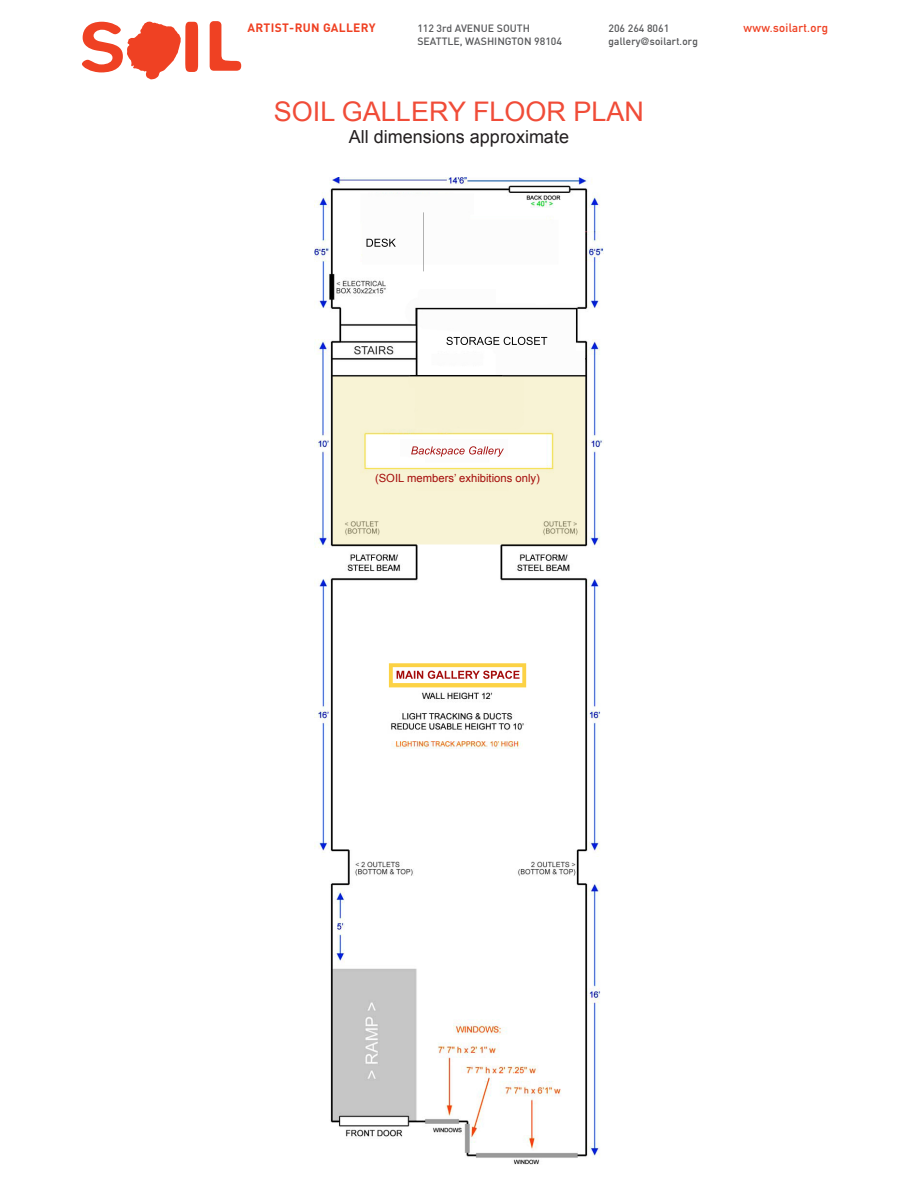
<style>
.page{position:relative;width:918px;height:1188px;background:#fff}
.page>*{position:absolute;margin:0;border:0;box-sizing:border-box;transform-origin:0 0}
.t1{font:27px "Arial";color:#f04c38}
.t2{font:18px "Arial";color:#231f20}
.t3{font:700 12px "DIN";letter-spacing:.025em;color:#ef4123}
.t4{font:12px "DIN Mittelschrift Std";letter-spacing:.03em;color:#ef4123}
.t5{font:11.25px "Arial";color:#a40c0b}
.t6{font:500 10.5px/12.9px "DIN";color:#58595b}
.t7{font:10.5px "DIN Mittelschrift Std";letter-spacing:.03em;color:#58595b}
</style>
<div class="page">
<svg style="left:210px;top:21px;width:31px;height:50px"></svg>
<svg style="left:82px;top:22px;width:116px;height:57px"></svg>
<img style="left:314px;top:177px;width:290px;height:987px">
<img style="left:460px;top:337px;width:73px;height:8px">
<img style="left:342px;top:212px;width:81px;height:60px">
<img style="left:342px;top:213px;width:81px;height:58px">
<img style="left:367px;top:239px;width:29px;height:8px">
<img style="left:428px;top:671px;width:92px;height:8px">
<img style="left:411px;top:446px;width:88px;height:9px">
<p class="t3" style="left:248px;top:20px;width:130px">ARTIST-RUN GALLERY</p>
<p class="t6" style="left:417px;top:22px;width:146px">112 3rd AVENUE SOUTH<br>SEATTLE, WASHINGTON 98104</p>
<p class="t6" style="left:608px;top:22px;width:63px">206 264 8061</p>
<p class="t7" style="left:608px;top:35px;width:91px">gallery@soilart.org</p>
<h1 class="t1" style="left:274px;top:94px;width:372px">SOIL GALLERY FLOOR PLAN</h1>
<h2 class="t2" style="left:349px;top:125px;width:222px">All dimensions approximate</h2>
<p class="t4" style="left:743px;top:21px;width:86px">www.soilart.org</p>
<p class="t5" style="left:375px;top:471px;width:166px">(SOIL members’ exhibitions only)</p>
</div>
